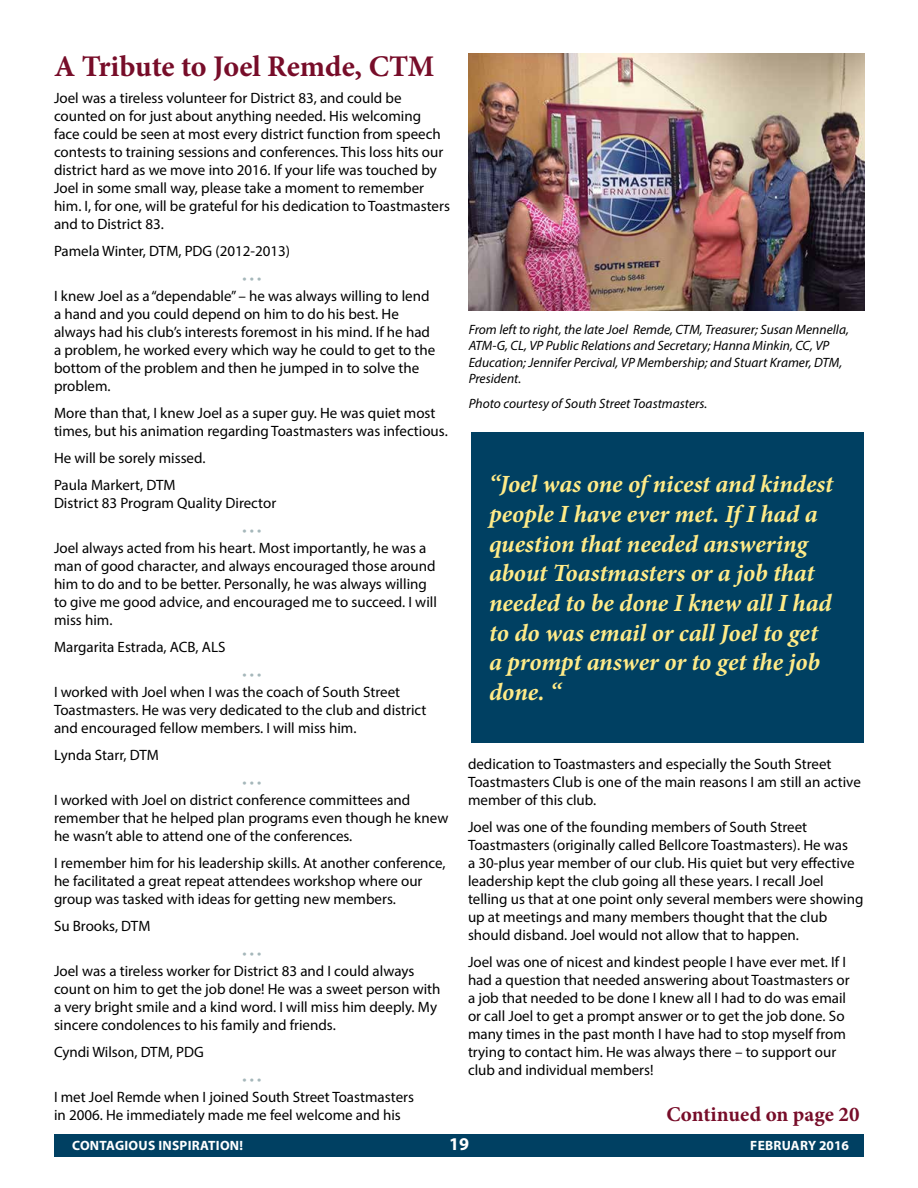
<style>
.page{position:relative;width:918px;height:1188px;background:#fff}
.page>*{position:absolute;margin:0;border:0;box-sizing:border-box;transform-origin:0 0}
.t1{font:700 30px "Minion Pro";letter-spacing:-.005em;color:#770d29}
.t2{font:italic 700 24.75px/29.7px "Minion Pro";letter-spacing:-.005em;color:#ffeb88}
.t3{font:700 21px "Minion Pro";color:#770d29}
.t4{font:700 18px "Myriad Pro";color:#fff}
.t5{font:15px/18px "Myriad Pro";color:#000}
.t6{font:15px "Myriad Pro";color:#a5b7ba}
.t7{font:italic 13.5px/16.2px "Myriad Pro";color:#000}
.t8{font:700 13.5px "Myriad Pro";letter-spacing:.02em;color:#fff}
</style>
<div class="page">
<div style="left:54px;top:1134px;width:810px;height:23px;background:#004062"></div>
<img style="left:469px;top:53px;width:395px;height:258px">
<div style="left:471px;top:432px;width:393px;height:310px;background:#004062"></div>
<h1 class="t1" style="left:54px;top:45px;width:382px">A Tribute to Joel Remde, CTM</h1>
<p class="t5" style="left:54px;top:89px;width:397px">Joel was a tireless volunteer for District 83, and could be counted on for just about anything needed. His welcoming face could be seen at most every district function from speech contests to training sessions and conferences. This loss hits our district hard as we move into 2016. If your life was touched by Joel in some small way, please take a moment to remember him. I, for one, will be grateful for his dedication to Toastmasters and to District 83.</p>
<p class="t5" style="left:54px;top:242px;width:238px">Pamela Winter, DTM, PDG (2012-2013)</p>
<p class="t6" style="left:242px;top:269px;width:21px">• • •</p>
<p class="t5" style="left:54px;top:287px;width:383px">I knew Joel as a “dependable” – he was always willing to lend a hand and you could depend on him to do his best. He always had his club’s interests foremost in his mind. If he had a problem, he worked every which way he could to get to the bottom of the problem and then he jumped in to solve the problem.</p>
<p class="t5" style="left:54px;top:404px;width:395px">More than that, I knew Joel as a super guy. He was quiet most times, but his animation regarding Toastmasters was infectious.</p>
<p class="t5" style="left:54px;top:444px;width:153px;line-height:27px">He will be sorely missed.<br>Paula Markert, DTM</p>
<p class="t5" style="left:54px;top:494px;width:224px">District 83 Program Quality Director</p>
<p class="t6" style="left:242px;top:521px;width:21px">• • •</p>
<p class="t5" style="left:54px;top:539px;width:384px">Joel always acted from his heart. Most importantly, he was a man of good character, and always encouraged those around him to do and to be better. Personally, he was always willing to give me good advice, and encouraged me to succeed. I will miss him.</p>
<p class="t5" style="left:54px;top:638px;width:173px">Margarita Estrada, ACB, ALS</p>
<p class="t6" style="left:242px;top:665px;width:21px">• • •</p>
<p class="t5" style="left:54px;top:683px;width:374px">I worked with Joel when I was the coach of South Street<br>Toastmasters. He was very dedicated to the club and district and encouraged fellow members. I will miss him.</p>
<p class="t5" style="left:54px;top:746px;width:106px">Lynda Starr, DTM</p>
<p class="t6" style="left:242px;top:773px;width:21px">• • •</p>
<p class="t5" style="left:54px;top:791px;width:396px">I worked with Joel on district conference committees and remember that he helped plan programs even though he knew he wasn’t able to attend one of the conferences.</p>
<p class="t5" style="left:54px;top:854px;width:393px">I remember him for his leadership skills. At another conference, he facilitated a great repeat attendees workshop where our group was tasked with ideas for getting new members.</p>
<p class="t5" style="left:54px;top:917px;width:98px">Su Brooks, DTM</p>
<p class="t6" style="left:242px;top:944px;width:21px">• • •</p>
<p class="t5" style="left:54px;top:962px;width:388px">Joel was a tireless worker for District 83 and I could always count on him to get the job done! He was a sweet person with a very bright smile and a kind word. I will miss him deeply. My sincere condolences to his family and friends.</p>
<p class="t5" style="left:54px;top:1043px;width:151px">Cyndi Wilson, DTM, PDG</p>
<p class="t6" style="left:242px;top:1070px;width:21px">• • •</p>
<p class="t5" style="left:54px;top:1088px;width:362px">I met Joel Remde when I joined South Street Toastmasters in 2006. He immediately made me feel welcome and his</p>
<p class="t7" style="left:469px;top:321px;width:382px">From left to right, the late Joel Remde, CTM, Treasurer; Susan Mennella, ATM-G, CL, VP Public Relations and Secretary; Hanna Minkin, CC, VP Education; Jennifer Percival, VP Membership; and Stuart Kramer, DTM, President.</p>
<p class="t7" style="left:469px;top:395px;width:240px">Photo courtesy of South Street Toastmasters.</p>
<h2 class="t2" style="left:489px;top:469px;width:346px">“Joel was one of nicest and kindest people I have ever met. If I had a question that needed answering about Toastmasters or a job that needed to be done I knew all I had to do was email or call Joel to get a prompt answer or to get the job done. “</h2>
<p class="t5" style="left:468px;top:755px;width:394px">dedication to Toastmasters and especially the South Street<br>Toastmasters Club is one of the main reasons I am still an active member of this club.</p>
<p class="t5" style="left:468px;top:818px;width:397px">Joel was one of the founding members of South Street Toastmasters (originally called Bellcore Toastmasters). He was<br>a 30-plus year member of our club. His quiet but very effective leadership kept the club going all these years. I recall Joel telling us that at one point only several members were showing up at meetings and many members thought that the club should disband. Joel would not allow that to happen.</p>
<p class="t5" style="left:468px;top:953px;width:383px">Joel was one of nicest and kindest people I have ever met. If I had a question that needed answering about Toastmasters or a job that needed to be done I knew all I had to do was email or call Joel to get a prompt answer or to get the job done. So many times in the past month I have had to stop myself from trying to contact him. He was always there – to support our club and individual members!</p>
<h3 class="t3" style="left:666px;top:1099px;width:195px">Continued on page 20</h3>
<p class="t8" style="left:72px;top:1136px;width:172px">CONTAGIOUS INSPIRATION!</p>
<p class="t4" style="left:449px;top:1132px;width:21px">19</p>
<p class="t8" style="left:750px;top:1136px;width:100px">FEBRUARY 2016</p>
</div>
